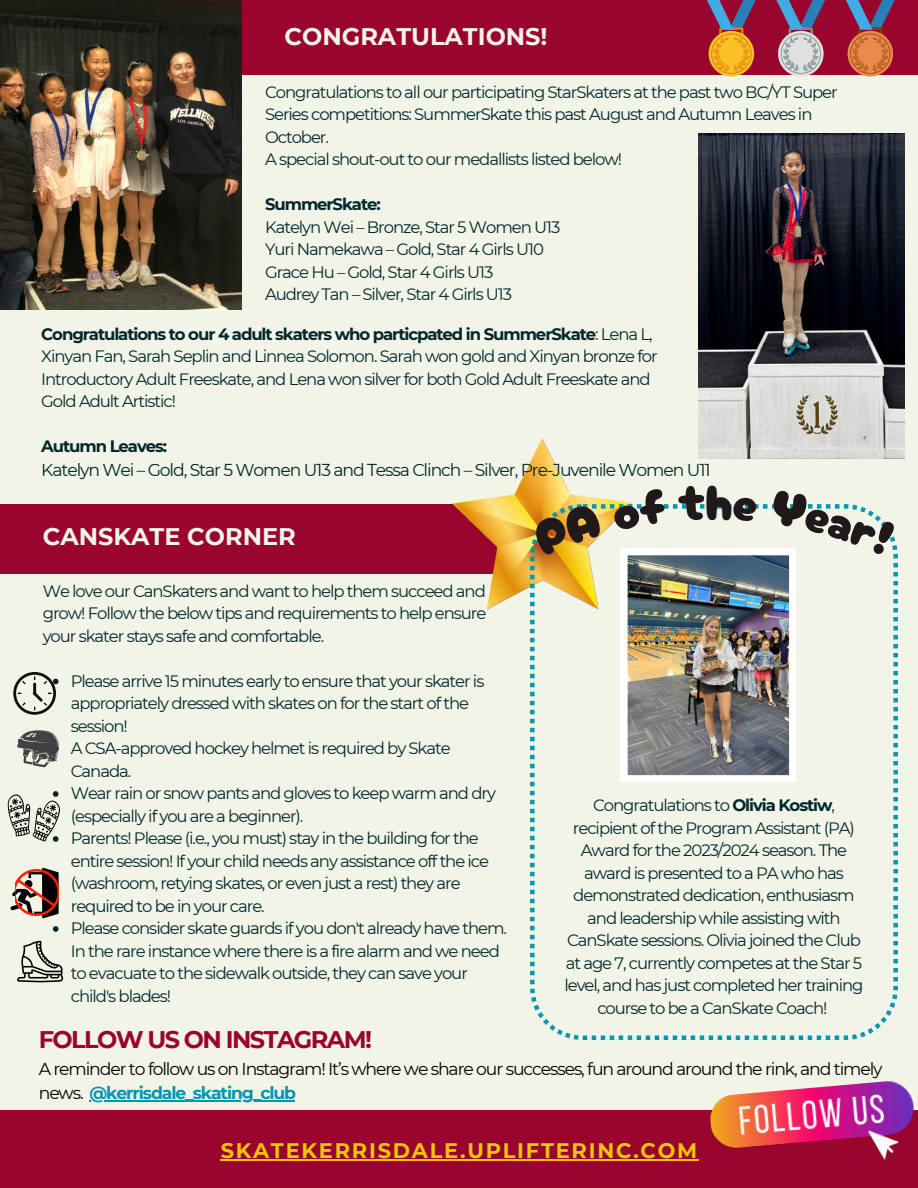
<style>
.page{position:relative;width:918px;height:1188px;background:#f2f4e8}
.page>*{position:absolute;margin:0;border:0;box-sizing:border-box;transform-origin:0 0}
.t1{font:700 24px "Montserrat";color:#f2f4e8}
.t2{font:700 24px "Montserrat";letter-spacing:-.065em;color:#99052d}
.t3{font:700 21px "Montserrat";letter-spacing:.085em;color:#f1c507}
.t4{font:17.25px/23.7px "Montserrat";letter-spacing:-.065em;color:#000}
.t5{font:17.25px "Montserrat";letter-spacing:-.065em;color:#00272b}
.t6{font:16.5px/22.5px "Montserrat";letter-spacing:-.065em;color:#00272b}
.t7{font:700 16.5px "Montserrat";letter-spacing:-.065em;color:#00272b}
.s1{font-weight:700}
.s2{font-weight:700;color:#0097b2}
</style>
<div class="page">
<div style="left:0;top:504px;width:530px;height:69px;background:#99052d"></div>
<img style="left:453px;top:439px;width:159px;height:171px">
<hr style="left:89px;top:1100px;width:206px;height:1px;background:#0097b2">
<div style="left:0;top:1110px;width:918px;height:78px;background:#99052d"></div>
<div style="left:173px;top:0;width:745px;height:74px;background:#99052d"></div>
<img style="left:710px;top:1080px;width:204px;height:80px">
<svg style="left:13px;top:672px;width:46px;height:43px"></svg>
<svg style="left:53px;top:926px;width:6px;height:6px"></svg>
<svg style="left:17px;top:730px;width:42px;height:37px"></svg>
<svg style="left:8px;top:791px;width:52px;height:51px"></svg>
<svg style="left:17px;top:941px;width:46px;height:41px"></svg>
<svg style="left:10px;top:868px;width:41px;height:50px"></svg>
<img style="left:15px;top:870px;width:44px;height:46px">
<svg style="left:530px;top:504px;width:368px;height:536px"></svg>
<img style="left:0;top:0;width:242px;height:310px">
<img style="left:698px;top:133px;width:206px;height:325px">
<svg style="left:707px;top:0;width:49px;height:76px"></svg>
<svg style="left:776px;top:0;width:49px;height:76px"></svg>
<svg style="left:846px;top:0;width:49px;height:76px"></svg>
<hr style="left:221px;top:1159px;width:478px;height:1px;background:#f1c507">
<svg style="left:531px;top:502px;width:72px;height:55px;background:#ddad49"></svg>
<img style="left:612px;top:500px;width:284px;height:281px">
<p class="t1" style="left:285px;top:21px;width:264px">CONGRATULATIONS!</p>
<p class="t6" style="left:265px;top:80px;width:574px">Congratulations to all our participating StarSkaters at the past two BC/YT Super</p>
<p class="t6" style="left:265px;top:103px;width:549px">Series competitions: SummerSkate this past August and Autumn Leaves in<br>October.</p>
<h1 class="t6" style="left:265px;top:148px;width:359px">A special shout-out to our medallists listed below!</h1>
<p class="t7" style="left:265px;top:194px;width:117px">SummerSkate:</p>
<p class="t6" style="left:265px;top:215px;width:297px">Katelyn Wei – Bronze, Star 5 Women U13</p>
<h2 class="t6" style="left:265px;top:238px;width:280px">Yuri Namekawa – Gold, Star 4 Girls U10</h2>
<p class="t6" style="left:265px;top:260px;width:230px">Grace Hu – Gold, Star 4 Girls U13</p>
<p class="t6" style="left:265px;top:283px;width:249px">Audrey Tan – Silver, Star 4 Girls U13</p>
<p class="t6" style="left:41px;top:322px;width:618px"><span class="s1">Congratulations to our 4 adult skaters who particpated in SummerSkate</span>: Lena L, Xinyan Fan, Sarah Seplin and Linnea Solomon. Sarah won gold and Xinyan bronze for Introductory Adult Freeskate, and Lena won silver for both Gold Adult Freeskate and Gold Adult Artistic!</p>
<p class="t7" style="left:41px;top:436px;width:127px">Autumn Leaves:</p>
<p class="t5" style="left:41px;top:459px;width:671px">Katelyn Wei – Gold, Star 5 Women U13 and Tessa Clinch – Silver, Pre-Juvenile Women U11</p>
<p class="t1" style="left:43px;top:522px;width:255px">CANSKATE CORNER</p>
<p class="t6" style="left:43px;top:579px;width:445px;text-align:justify">We love our CanSkaters and want to help them succeed and grow! Follow the below tips and requirements to help ensure your skater stays safe and comfortable.</p>
<p class="t6" style="left:71px;top:669px;width:415px">Please arrive 15 minutes early to ensure that your skater is appropriately dressed with skates on for the start of the session!</p>
<p class="t6" style="left:71px;top:737px;width:381px">A CSA-approved hockey helmet is required by Skate<br>Canada.</p>
<p class="t6" style="left:71px;top:782px;width:427px">Wear rain or snow pants and gloves to keep warm and dry (especially ifyou are a beginner).</p>
<p class="t6" style="left:71px;top:827px;width:420px">Parents! Please (i.e., you must) stay in the building for the entire session! Ifyour child needs any assistance off the ice (washroom, retying skates, or even just a rest) they are required to be in your care.</p>
<p class="t6" style="left:71px;top:917px;width:438px">Please consider skate guards ifyou don't already have them.<br>In the rare instance where there is a fire alarm and we need to evacuate to the sidewalk outside, they can save your child's blades!</p>
<p class="t6" style="left:564px;top:794px;width:301px;text-align:center">Congratulations to <span class="s1">Olivia Kostiw</span>, recipient of the Program Assistant (PA)<br>Award for the 2023/2024 season. The award is presented to a PA who has demonstrated dedication, enthusiasm and leadership while assisting with CanSkate sessions. Olivia joined the Club at age 7, currently competes at the Star 5 level, and has just completed her training course to be a CanSkate Coach!</p>
<p class="t2" style="left:39px;top:1025px;width:335px">FOLLOW US ON INSTAGRAM!</p>
<h2 class="t4" style="left:39px;top:1057px;width:845px">A reminder to follow us on Instagram! It’s where we share our successes, fun around around the rink, and timely news. <span class="s2">@kerrisdale_skating_club</span></h2>
<p class="t3" style="left:221px;top:1138px;width:478px">SKATEKERRISDALE.UPLIFTERINC.COM</p>
</div>
